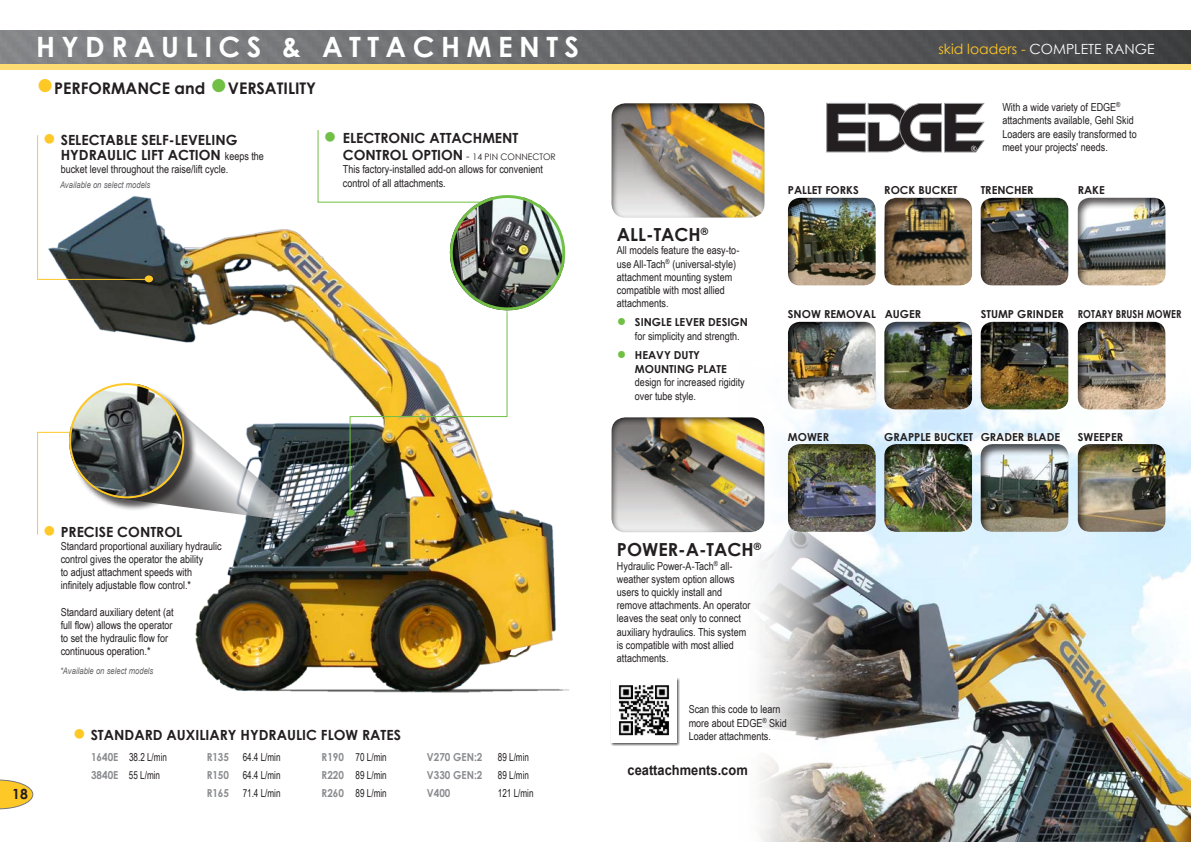
<style>
.page{position:relative;width:1191px;height:842px;background:#fff}
.page>*{position:absolute;margin:0;border:0;box-sizing:border-box;transform-origin:0 0}
.t1{font:700 28px "Century Gothic";letter-spacing:.23em;color:#fff}
.t2{font:700 18px "Century Gothic";color:#231f20}
.t3{font:700 16px "Century Gothic";color:#231f20}
.t4{font:700 14px/15px "Century Gothic";color:#231f20}
.t5{font:14px "Century Gothic";color:#fff}
.t6{font:700 14px "Arial";color:#231f20;scale:.92 1}
.t7{font:11px/13.2px "Arial Narrow";color:#231f20}
.t8{font:700 11px/14.4px "Century Gothic";color:#231f20}
.t9{font:11px "Arial Narrow";color:#231f20;scale:.9 1}
.t10{font:700 11px "Century Gothic";color:#8a8c8f;scale:.9 1}
.t11{font:700 11px "Century Gothic";color:#231f20;scale:.85 1}
.t12{font:italic 9px "Arial";color:#636366;scale:.85 1}
.t13{font:9px "Century Gothic";color:#231f20;scale:.96 1}
.s1{color:#fec827}
.s2{font-size:30px;color:#fec827}
.s3{font-size:30px;color:#71bf44}
.s4{font-weight:400;font-size:22px;color:#fec827}
.s5{font-family:"Arial Narrow";font-weight:400;font-size:11px}
.s6{font-size:22px;color:#71bf44}
.s7{font-weight:700;font-size:14px}
.s8{font-size:11px}
.s9{font-family:"Century Gothic";font-size:16px;color:#71bf44}
.s10{font-family:"Century Gothic";font-weight:700}
.s11{font-weight:400;font-size:16px;color:#71bf44}
.s12{font-family:"Century Gothic";font-weight:700;color:#8a8c8f}
.s13{font-family:"Arial Narrow";font-weight:400;color:#231f20}
</style>
<div class="page">
<svg style="left:0;top:779px;width:33px;height:30px"></svg>
<img style="left:0;top:30px;width:1191px;height:34px">
<div style="left:0;top:64px;width:1191px;height:5px;background:#fedb73"></div>
<img style="left:760px;top:371px;width:431px;height:471px">
<img style="left:38px;top:173px;width:531px;height:520px">
<svg style="left:116px;top:401px;width:188px;height:122px"></svg>
<div style="left:71px;top:385px;width:126px;height:126px;background:#231f20;opacity:.75"></div>
<img style="left:69px;top:383px;width:115px;height:115px;border-radius:58px">
<div style="left:69px;top:383px;width:115px;height:115px;border:2px solid #fec827;border-radius:50%"></div>
<div style="left:882px;top:442px;width:90px;height:90px;background:#231f20;opacity:.75"></div>
<div style="left:979px;top:442px;width:90px;height:90px;background:#231f20;opacity:.75"></div>
<div style="left:1076px;top:442px;width:90px;height:90px;background:#231f20;opacity:.75"></div>
<div style="left:611px;top:103px;width:155px;height:116px;background:#231f20;opacity:.87"></div>
<div style="left:611px;top:417px;width:155px;height:117px;background:#231f20;opacity:.87"></div>
<svg style="left:826px;top:103px;width:158px;height:49px"></svg>
<div style="left:611px;top:677px;width:69px;height:69px;background:#231f20;opacity:.75"></div>
<img style="left:611px;top:678px;width:65px;height:64px">
<div style="left:786px;top:196px;width:90px;height:90px;background:#231f20;opacity:.75"></div>
<div style="left:882px;top:196px;width:90px;height:90px;background:#231f20;opacity:.75"></div>
<div style="left:882px;top:320px;width:90px;height:90px;background:#231f20;opacity:.75"></div>
<div style="left:979px;top:196px;width:90px;height:90px;background:#231f20;opacity:.75"></div>
<div style="left:979px;top:320px;width:90px;height:90px;background:#231f20;opacity:.75"></div>
<div style="left:1076px;top:196px;width:90px;height:90px;background:#231f20;opacity:.75"></div>
<div style="left:1076px;top:320px;width:90px;height:90px;background:#231f20;opacity:.75"></div>
<div style="left:786px;top:320px;width:90px;height:90px;background:#231f20;opacity:.75"></div>
<div style="left:786px;top:442px;width:90px;height:90px;background:#231f20;opacity:.75"></div>
<svg style="left:37px;top:431px;width:33px;height:109px"></svg>
<hr style="left:37px;top:135px;width:1px;height:144px;background:#fec827">
<div style="left:144px;top:275px;width:13px;height:11px;background:#231f20;opacity:.75"></div>
<div style="left:145px;top:275px;width:8px;height:7px;background:#fec827;border-radius:50%"></div>
<hr style="left:37px;top:279px;width:111px;height:1px;background:#fec827">
<img style="left:317px;top:130px;width:252px;height:384px">
<div style="left:346px;top:509px;width:13px;height:11px;background:#231f20;opacity:.75"></div>
<div style="left:346px;top:509px;width:9px;height:7px;background:#71bf44;border-radius:50%"></div>
<p class="t1" style="left:36px;top:26px;width:544px">HYDRAULICS &amp; ATTACHMENTS</p>
<p class="t5" style="left:938px;top:39px;width:217px"><span class="s1">skid loaders -</span> COMPLETE RANGE</p>
<p class="t3" style="left:36px;top:76px;width:282px"><span class="s2">●</span>PERFORMANCE and <span class="s3">●</span>VERSATILITY</p>
<p class="t4" style="left:61px;top:132px;width:205px;text-indent:-18px"><span class="s4">●</span> SELECTABLE SELF-LEVELING<br>HYDRAULIC LIFT ACTION <span class="s5">keeps the</span></p>
<p class="t7" style="left:61px;top:162px;width:169px">bucket level throughout the raise/lift cycle.</p>
<p class="t12" style="left:60px;top:179px;width:108px">Available on select models</p>
<p class="t4" style="left:323px;top:130px;width:197px"><span class="s6">●</span> ELECTRONIC ATTACHMENT</p>
<p class="t13" style="left:343px;top:151px;width:223px"><span class="s7">CONTROL OPTION</span> <span class="s8">-</span> 14 PIN CONNECTOR</p>
<p class="t7" style="left:343px;top:162px;width:202px">This factory-installed add-on allows for convenient control of all attachments.</p>
<p class="t2" style="left:617px;top:221px;width:93px">ALL-TACH<sup>®</sup></p>
<p class="t7" style="left:617px;top:244px;width:124px">All models feature the easy-to&shy;use All-Tach<sup>®</sup> (universal-style) attachment mounting system compatible with most allied attachments.</p>
<p class="t7" style="left:635px;top:316px;width:114px;text-indent:-18px"><span class="s9">●</span> <span class="s10">SINGLE LEVER DESIGN </span>for simplicity and strength.</p>
<p class="t8" style="left:635px;top:347px;width:93px;text-indent:-18px"><span class="s11">●</span> HEAVY DUTY<br>MOUNTING PLATE</p>
<p class="t7" style="left:635px;top:376px;width:111px">design for increased rigidity over tube style.</p>
<p class="t7" style="left:1002px;top:100px;width:136px">With a wide variety of EDGE<sup>® </sup>attachments available, Gehl Skid<br>Loaders are easily transformed to meet your projects' needs.</p>
<p class="t8" style="left:788px;top:182px;width:72px">PALLET FORKS</p>
<p class="t8" style="left:980px;top:182px;width:55px">TRENCHER</p>
<p class="t8" style="left:1077px;top:182px;width:29px">RAKE</p>
<p class="t8" style="left:884px;top:182px;width:75px">ROCK BUCKET</p>
<p class="t8" style="left:788px;top:306px;width:90px">SNOW REMOVAL</p>
<p class="t8" style="left:884px;top:306px;width:38px">AUGER</p>
<p class="t8" style="left:980px;top:306px;width:85px">STUMP GRINDER</p>
<p class="t11" style="left:1077px;top:305px;width:123px">ROTARY BRUSH MOWER</p>
<p class="t8" style="left:788px;top:429px;width:43px">MOWER</p>
<p class="t8" style="left:884px;top:429px;width:90px">GRAPPLE BUCKET</p>
<p class="t8" style="left:980px;top:429px;width:81px">GRADER BLADE</p>
<p class="t8" style="left:1077px;top:429px;width:47px">SWEEPER</p>
<p class="t4" style="left:43px;top:523px;width:141px"><span class="s4">●</span> PRECISE CONTROL</p>
<p class="t7" style="left:61px;top:539px;width:162px">Standard proportional auxiliary hydraulic control gives the operator the ability<br>to adjust attachment speeds with infinitely adjustable flow control.*</p>
<p class="t7" style="left:61px;top:605px;width:114px">Standard auxiliary detent (at full flow) allows the operator to set the hydraulic flow for continuous operation.*</p>
<p class="t12" style="left:60px;top:665px;width:111px">*Available on select models</p>
<p class="t4" style="left:12px;top:786px;width:17px">18</p>
<p class="t4" style="left:73px;top:727px;width:330px"><span class="s4">●</span> STANDARD AUXILIARY HYDRAULIC FLOW RATES</p>
<p class="t9" style="left:91px;top:749px;width:86px"><span class="s12">1640E</span> 38.2 L/min</p>
<p class="t9" style="left:91px;top:767px;width:78px"><span class="s12">3840E</span> 55 L/min</p>
<p class="t9" style="left:207px;top:749px;width:84px"><span class="s12">R135</span> 64.4 L/min</p>
<p class="t9" style="left:207px;top:767px;width:84px"><span class="s12">R150</span> 64.4 L/min</p>
<p class="t9" style="left:207px;top:785px;width:84px"><span class="s12">R165</span> 71.4 L/min</p>
<p class="t9" style="left:321px;top:749px;width:74px"><span class="s12">R190</span> 70 L/min</p>
<p class="t9" style="left:321px;top:767px;width:74px"><span class="s12">R220</span> 89 L/min</p>
<p class="t9" style="left:321px;top:785px;width:74px"><span class="s12">R260</span> 89 L/min</p>
<p class="t10" style="left:427px;top:748px;width:63px">V270 GEN:2</p>
<p class="t9" style="left:498px;top:749px;width:36px">89 L/min</p>
<p class="t10" style="left:427px;top:766px;width:115px">V330 GEN:2 <span class="s13">89 L/min</span></p>
<p class="t10" style="left:427px;top:784px;width:28px">V400</p>
<p class="t9" style="left:498px;top:785px;width:41px">121 L/min</p>
<p class="t2" style="left:617px;top:536px;width:146px">POWER-A-TACH<sup>®</sup></p>
<p class="t7" style="left:617px;top:559px;width:135px">Hydraulic Power-A-Tach<sup>®</sup> all&shy;weather system option allows users to quickly install and remove attachments. An operator leaves the seat only to connect auxiliary hydraulics. This system is compatible with most allied attachments.</p>
<p class="t7" style="left:688px;top:702px;width:99px">Scan this code to learn more about EDGE<sup>®</sup> Skid<br>Loader attachments.</p>
<p class="t6" style="left:627px;top:761px;width:132px">ceattachments.com</p>
</div>
